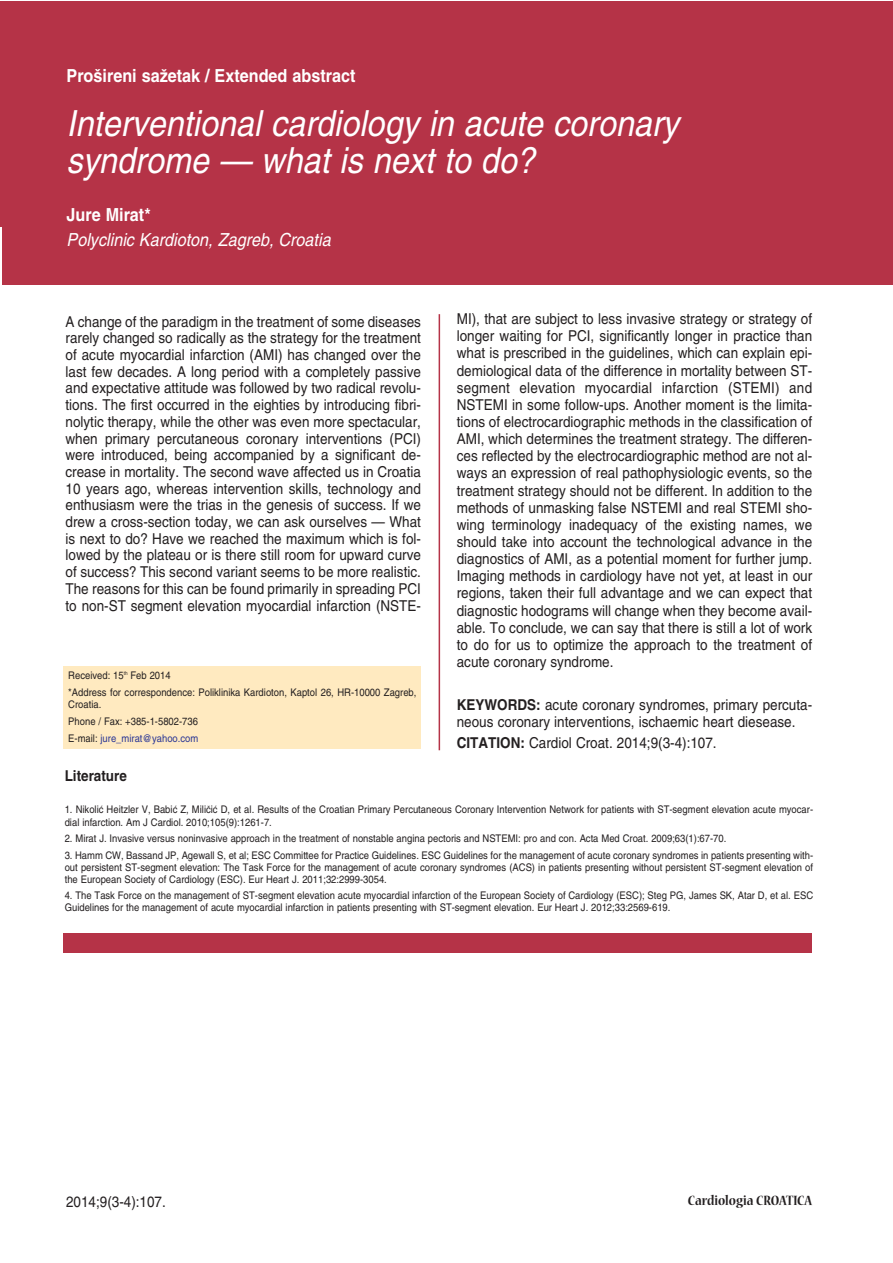
<style>
.page{position:relative;width:893px;height:1263px;background:#fff}
.page>*{position:absolute;margin:0;border:0;box-sizing:border-box;transform-origin:0 0}
.t1{font:36px/37px "FS Helvetica Obl";color:#fff;scale:.9 1}
.t2{font:700 18px "FS Helvetica";color:#fff;scale:.9 1}
.t3{font:18px "FS Helvetica Obl";color:#fff;scale:.9 1}
.t4{font:15px/17.1px "FS Helvetica";color:#231f20;text-align:justify;scale:.9 1}
.t5{font:700 15px "Nueva Std";color:#231f20;scale:.85 1}
.t6{font:700 15px "FS Helvetica";color:#231f20;scale:.9 1}
.t7{font:10.5px/12.1px "FS Helvetica";color:#231f20;scale:.9 1}
.s1{font-weight:700}
.s2{color:#2b3795}
</style>
<div class="page">
<hr style="left:0;top:1px;width:3px;height:226px;background:#b53347">
<hr style="left:439px;top:314px;width:1px;height:436px;background:#b53347">
<div style="left:2px;top:1px;width:891px;height:284px;background:#b53347"></div>
<div style="left:64px;top:666px;width:357px;height:82px;background:#ffeac0"></div>
<div style="left:64px;top:933px;width:748px;height:20px;background:#b53347"></div>
<p class="t2" style="left:67px;top:69px;width:323px">Proπireni saæetak / Extended abstract</p>
<h1 class="t1" style="left:67px;top:109px;width:682px">Interventional cardiology in acute coronary syndrome — what is next to do?</h1>
<p class="t2" style="left:67px;top:208px;width:95px">Jure Mirat*</p>
<p class="t3" style="left:67px;top:233px;width:295px">Polyclinic Kardioton, Zagreb, Croatia</p>
<p class="t4" style="left:66px;top:315px;width:396px;line-height:16.6px">A change of the paradigm in the treatment of some diseases rarely changed so radically as the strategy for the treatment of acute myocardial infarction (AMI) has changed over the last few decades. A long period with a completely passive and expectative attitude was followed by two radical revolu&shy;tions. The first occurred in the eighties by introducing fibri&shy;nolytic therapy, while the other was even more spectacular, when primary percutaneous coronary interventions (PCI) were introduced, being accompanied by a significant de&shy;crease in mortality. The second wave affected us in Croatia 10 years ago, whereas intervention skills, technology and enthusiasm were the trias in the genesis of success. If we drew a cross-section today, we can ask ourselves — What is next to do? Have we reached the maximum which is fol&shy;lowed by the plateau or is there still room for upward curve of success? This second variant seems to be more realistic.<br>The reasons for this can be found primarily in spreading PCI to non-ST segment elevation myocardial infarction (NSTE-</p>
<p class="t4" style="left:457px;top:312px;width:396px">MI), that are subject to less invasive strategy or strategy of longer waiting for PCI, significantly longer in practice than what is prescribed in the guidelines, which can explain epi&shy;demiological data of the difference in mortality between ST&shy;segment elevation myocardial infarction (STEMI) and NSTEMI in some follow-ups. Another moment is the limita&shy;tions of electrocardiographic methods in the classification of AMI, which determines the treatment strategy. The differen&shy;ces reflected by the electrocardiographic method are not al&shy;ways an expression of real pathophysiologic events, so the treatment strategy should not be different. In addition to the methods of unmasking false NSTEMI and real STEMI sho&shy;wing terminology inadequacy of the existing names, we should take into account the technological advance in the diagnostics of AMI, as a potential moment for further jump.<br>Imaging methods in cardiology have not yet, at least in our regions, taken their full advantage and we can expect that diagnostic hodograms will change when they become avail&shy;able. To conclude, we can say that there is still a lot of work to do for us to optimize the approach to the treatment of acute coronary syndrome.</p>
<p class="t4" style="left:457px;top:698px;width:396px"><span class="s1">KEYWORDS:</span> acute coronary syndromes, primary percuta&shy;neous coronary interventions, ischaemic heart diesease.</p>
<p class="t4" style="left:457px;top:736px;width:290px"><span class="s1">CITATION:</span> Cardiol Croat. 2014;9(3-4):107.</p>
<p class="t7" style="left:68px;top:668px;width:388px;line-height:16.8px">Received: 15<sup>th</sup> Feb 2014<br>*Address for correspondence: Poliklinika Kardioton, Kaptol 26, HR-10000 Zagreb,</p>
<p class="t7" style="left:68px;top:697px;width:146px;line-height:16.8px">Croatia.<br>Phone / Fax: +385-1-5802-736<br>E-mail: <span class="s2">jure_mirat@yahoo.com</span></p>
<p class="t6" style="left:65px;top:770px;width:71px">Literature</p>
<p class="t7" style="left:65px;top:805px;width:833px">1. NikoliÊ Heitzler V, BabiÊ Z, MiliËiÊ D, et al. Results of the Croatian Primary Percutaneous Coronary Intervention Network for patients with ST-segment elevation acute myocar&shy;dial infarction. Am J Cardiol. 2010;105(9):1261-7.</p>
<p class="t7" style="left:65px;top:833px;width:737px">2. Mirat J. Invasive versus noninvasive approach in the treatment of nonstable angina pectoris and NSTEMI: pro and con. Acta Med Croat. 2009;63(1):67-70.</p>
<p class="t7" style="left:65px;top:850px;width:833px;text-align:justify">3. Hamm CW, Bassand JP, Agewall S, et al; ESC Committee for Practice Guidelines. ESC Guidelines for the management of acute coronary syndromes in patients presenting with&shy;out persistent ST-segment elevation: The Task Force for the management of acute coronary syndromes (ACS) in patients presenting without persistent ST-segment elevation of the European Society of Cardiology (ESC). Eur Heart J. 2011;32:2999-3054.</p>
<p class="t7" style="left:65px;top:891px;width:833px">4. The Task Force on the management of ST-segment elevation acute myocardial infarction of the European Society of Cardiology (ESC); Steg PG, James SK, Atar D, et al. ESC<br>Guidelines for the management of acute myocardial infarction in patients presenting with ST-segment elevation. Eur Heart J. 2012;33:2569-619.</p>
<p class="t4" style="left:66px;top:1195px;width:112px">2014;9(3-4):107.</p>
<p class="t5" style="left:688px;top:1194px;width:148px">Cardiologia CROATICA</p>
</div>
